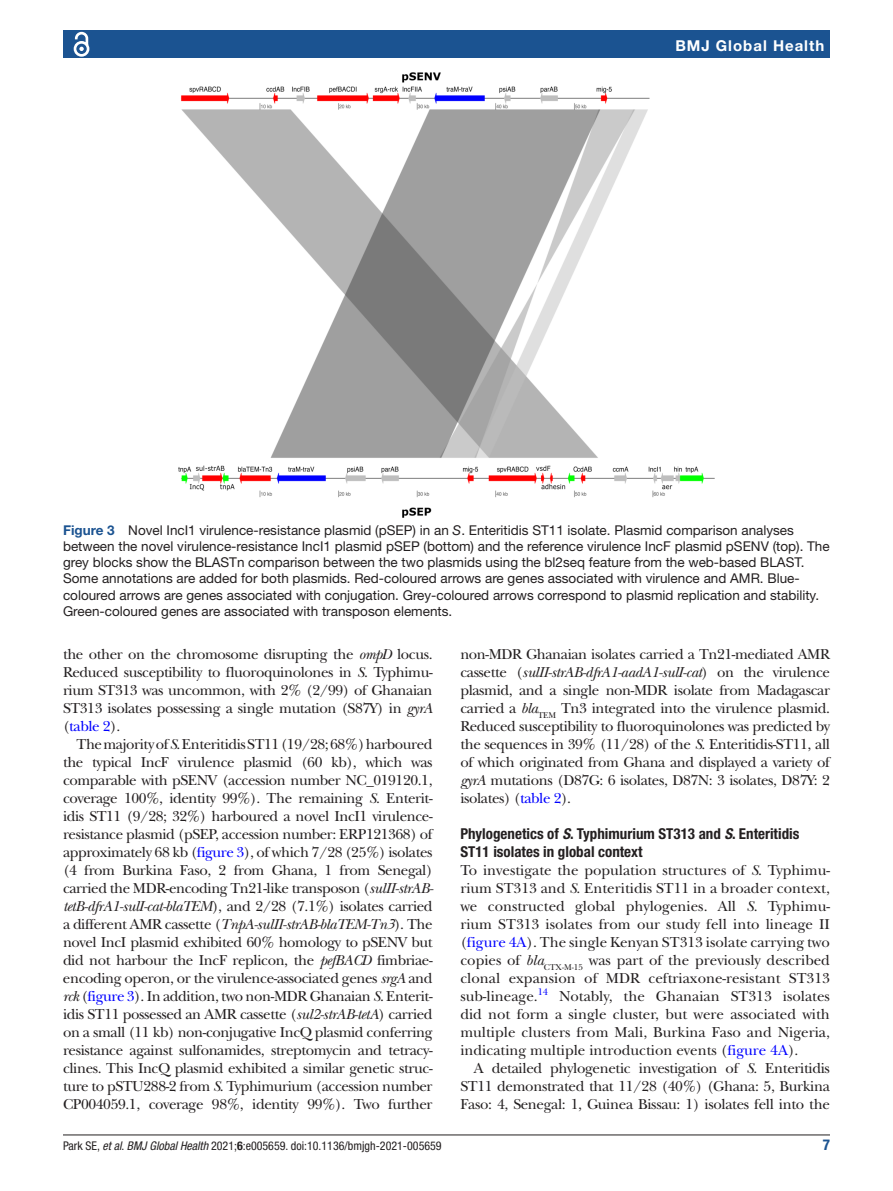
<style>
.page{position:relative;width:893px;height:1191px;background:#fff}
.page>*{position:absolute;margin:0;border:0;box-sizing:border-box;transform-origin:0 0}
.t1{font:15px/18px "New Baskerville";letter-spacing:-.025em;color:#231f20;text-align:justify}
.t2{font:700 condensed 15px/18px "Helvetica Neue LT Std";color:#231f20}
.t3{font:700 15px "Helvetica Neue LT Std";letter-spacing:.065em;color:#fff}
.t4{font:700 condensed 15px "Helvetica Neue LT Std";color:#1b5391}
.t5{font:13.5px/16.2px "Helvetica Neue LT Std";color:#231f20}
.t6{font:condensed 12px "Helvetica Neue LT Std";color:#231f20}
.t7{font:9.9px "New Baskerville";color:#00f}
.s1{font-weight:700;color:#1b5391}
.s2{font-style:italic}
.s3{color:#00f}
.s4{font-weight:700}
</style>
<div class="page">
<hr style="left:63px;top:1134px;width:767px;height:1px;background:#231f20">
<div style="left:63px;top:31px;width:767px;height:27px;background:#1b5391"></div>
<svg style="left:73px;top:31px;width:17px;height:26px"></svg>
<img style="left:178px;top:73px;width:537px;height:444px">
<p class="t3" style="left:675px;top:36px;width:150px">BMJ Global Health</p>
<p class="t5" style="left:63px;top:522px;width:768px"><span class="s1">Figure 3</span> Novel IncI1 virulence-resistance plasmid (pSEP) in an <span class="s2">S</span>. Enteritidis ST11 isolate. Plasmid comparison analyses between the novel virulence-resistance IncI1 plasmid pSEP (bottom) and the reference virulence IncF plasmid pSENV (top). The grey blocks show the BLASTn comparison between the two plasmids using the bl2seq feature from the web-based BLAST.<br>Some annotations are added for both plasmids. Red-coloured arrows are genes associated with virulence and AMR. Blue&shy;coloured arrows are genes associated with conjugation. Grey-coloured arrows correspond to plasmid replication and stability.<br>Green-coloured genes are associated with transposon elements.</p>
<p class="t1" style="left:63px;top:645px;width:371px">the other on the chromosome disrupting the <span class="s2">ompD</span> locus.<br>Reduced susceptibility to fluoroquinolones in <span class="s2">S</span>. Typhimu&shy;rium ST313 was uncommon, with 2% (2/99) of Ghanaian ST313 isolates possessing a single mutation (S87Y) in <span class="s2">gyrA </span>(<span class="s3">table 2</span>).</p>
<p class="t1" style="left:63px;top:735px;width:372px;text-indent:14px">The majority of <span class="s2">S</span>. Enteritidis ST11 (19/28; 68%) harboured the typical IncF virulence plasmid (60 kb), which was comparable with pSENV (accession number NC_019120.1, coverage 100%, identity 99%). The remaining <span class="s2">S</span>. Enterit&shy;idis ST11 (9/28; 32%) harboured a novel IncI1 virulence&shy;resistance plasmid (pSEP, accession number: ERP121368) of approximately 68 kb (<span class="s3">figure 3</span>), of which 7/28 (25%) isolates (4 from Burkina Faso, 2 from Ghana, 1 from Senegal) carried the MDR-encoding Tn21-like transposon (<span class="s2">sulII-strAB&shy;tetB-dfrA1-sulI-cat-blaTEM</span>), and 2/28 (7.1%) isolates carried a different AMR cassette (<span class="s2">TnpA-sulII-strAB-blaTEM-Tn3</span>). The novel IncI plasmid exhibited 60% homology to pSENV but did not harbour the IncF replicon, the <span class="s2">pefBACD</span> fimbriae&shy;encoding operon, or the virulence-associated genes <span class="s2">srgA</span> and <span class="s2">rck</span> (<span class="s3">figure 3</span>). In addition, two non-MDR Ghanaian <span class="s2">S</span>. Enterit&shy;idis ST11 possessed an AMR cassette (<span class="s2">sul2-strAB-tetA</span>) carried on a small (11 kb) non-conjugative IncQ plasmid conferring resistance against sulfonamides, streptomycin and tetracy&shy;clines. This IncQ plasmid exhibited a similar genetic struc&shy;ture to pSTU288-2 from <span class="s2">S</span>. Typhimurium (accession number CP004059.1, coverage 98%, identity 99%). Two further</p>
<p class="t1" style="left:460px;top:645px;width:371px">non-MDR Ghanaian isolates carried a Tn21-mediated AMR cassette (<span class="s2">sulII-strAB-dfrA1-aadA1-sulI-cat</span>) on the virulence plasmid, and a single non-MDR isolate from Madagascar carried a <span class="s2">bla</span><sub>TEM</sub> Tn3 integrated into the virulence plasmid.<br>Reduced susceptibility to fluoroquinolones was predicted by the sequences in 39% (11/28) of the <span class="s2">S</span>. Enteritidis-ST11, all of which originated from Ghana and displayed a variety of <span class="s2">gyrA</span> mutations (D87G: 6 isolates, D87N: 3 isolates, D87Y: 2 isolates) (<span class="s3">table 2</span>).</p>
<p class="t2" style="left:460px;top:824px;width:341px">Phylogenetics of <span class="s2">S</span>. Typhimurium ST313 and <span class="s2">S</span>. Enteritidis<br>ST11 isolates in global context</p>
<p class="t1" style="left:460px;top:861px;width:371px">To investigate the population structures of <span class="s2">S</span>. Typhimu&shy;rium ST313 and <span class="s2">S</span>. Enteritidis ST11 in a broader context, we constructed global phylogenies. All <span class="s2">S</span>. Typhimu&shy;rium ST313 isolates from our study fell into lineage II (<span class="s3">figure 4A</span>). The single Kenyan ST313 isolate carrying two copies of <span class="s2">bla</span><sub>CTX-M-15</sub> was part of the previously described clonal expansion of MDR ceftriaxone-resistant ST313 sub-lineage.</p>
<p class="t7" style="left:538px;top:985px;width:12px">14</p>
<p class="t1" style="left:460px;top:987px;width:371px;text-indent:99px">Notably, the Ghanaian ST313 isolates did not form a single cluster, but were associated with multiple clusters from Mali, Burkina Faso and Nigeria, indicating multiple introduction events (<span class="s3">figure 4A</span>).</p>
<p class="t1" style="left:460px;top:1059px;width:371px;text-indent:14px">A detailed phylogenetic investigation of <span class="s2">S</span>. Enteritidis ST11 demonstrated that 11/28 (40%) (Ghana: 5, Burkina Faso: 4, Senegal: 1, Guinea Bissau: 1) isolates fell into the</p>
<p class="t6" style="left:63px;top:1138px;width:380px">Park SE, <span class="s2">et al</span>. <span class="s2">BMJ Global Health</span> 2021;<span class="s4">6</span>:e005659. doi:10.1136/bmjgh-2021-005659</p>
<p class="t4" style="left:823px;top:1135px;width:9px">7</p>
</div>
